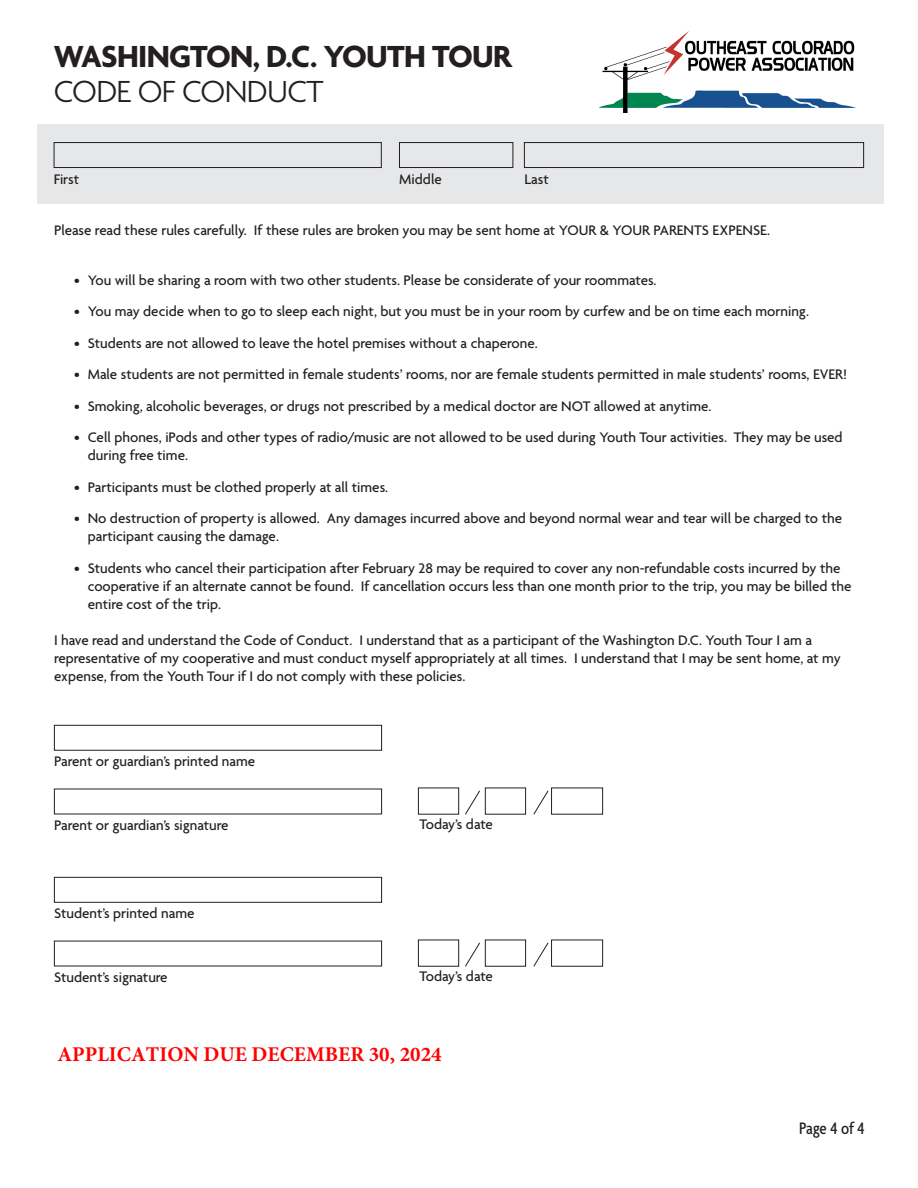
<style>
.page{position:relative;width:918px;height:1188px;background:#fff}
.page>*{position:absolute;margin:0;border:0;box-sizing:border-box;transform-origin:0 0}
.t1{font:700 33px "Agenda";letter-spacing:-.02em;color:#231f20}
.t2{font:300 33px "Agenda";letter-spacing:-.02em;color:#231f20}
.t3{font:700 21px "Minion Pro";color:#f00}
.t4{font:500 condensed 18px "Agenda";letter-spacing:-.01em;color:#231f20}
.t5{font:500 15px/18px "Agenda";color:#231f20}
</style>
<div class="page">
<div style="left:37px;top:124px;width:846px;height:80px;background:#e6e7e8"></div>
<div style="left:54px;top:142px;width:327px;height:26px;border:1px solid #231f20"></div>
<div style="left:54px;top:725px;width:328px;height:25px;border:1px solid #231f20"></div>
<div style="left:54px;top:877px;width:328px;height:25px;border:1px solid #231f20"></div>
<div style="left:399px;top:142px;width:114px;height:26px;border:1px solid #231f20"></div>
<div style="left:524px;top:142px;width:340px;height:26px;border:1px solid #231f20"></div>
<div style="left:418px;top:788px;width:41px;height:26px;border:1px solid #231f20"></div>
<div style="left:418px;top:940px;width:41px;height:26px;border:1px solid #231f20"></div>
<div style="left:485px;top:788px;width:41px;height:26px;border:1px solid #231f20"></div>
<div style="left:485px;top:940px;width:41px;height:26px;border:1px solid #231f20"></div>
<div style="left:551px;top:788px;width:52px;height:26px;border:1px solid #231f20"></div>
<div style="left:551px;top:940px;width:52px;height:26px;border:1px solid #231f20"></div>
<svg style="left:465px;top:790px;width:15px;height:25px"></svg>
<svg style="left:465px;top:942px;width:15px;height:25px"></svg>
<svg style="left:533px;top:790px;width:16px;height:25px"></svg>
<svg style="left:533px;top:942px;width:16px;height:25px"></svg>
<img style="left:600px;top:31px;width:255px;height:82px">
<h1 class="t1" style="left:54px;top:39px;width:460px">WASHINGTON, D.C. YOUTH TOUR</h1>
<h1 class="t2" style="left:54px;top:73px;width:272px">CODE OF CONDUCT</h1>
<p class="t5" style="left:54px;top:171px;width:27px">First</p>
<p class="t5" style="left:399px;top:171px;width:44px">Middle</p>
<p class="t5" style="left:524px;top:171px;width:26px">Last</p>
<p class="t5" style="left:54px;top:222px;width:718px">Please read these rules carefully. If these rules are broken you may be sent home at YOUR &amp; YOUR PARENTS EXPENSE.</p>
<p class="t5" style="left:74px;top:272px;width:584px">• You will be sharing a room with two other students. Please be considerate of your roommates.</p>
<p class="t5" style="left:74px;top:303px;width:736px">• You may decide when to go to sleep each night, but you must be in your room by curfew and be on time each morning.</p>
<p class="t5" style="left:74px;top:335px;width:465px">• Students are not allowed to leave the hotel premises without a chaperone.</p>
<p class="t5" style="left:74px;top:366px;width:774px">• Male students are not permitted in female students’ rooms, nor are female students permitted in male students’ rooms, EVER!</p>
<p class="t5" style="left:74px;top:398px;width:639px">• Smoking, alcoholic beverages, or drugs not prescribed by a medical doctor are NOT allowed at anytime.</p>
<p class="t5" style="left:88px;top:429px;width:756px;text-indent:-13px">• Cell phones, iPods and other types of radio/music are not allowed to be used during Youth Tour activities. They may be used during free time.</p>
<p class="t5" style="left:74px;top:479px;width:315px">• Participants must be clothed properly at all times.</p>
<p class="t5" style="left:88px;top:510px;width:756px;text-indent:-14px">• No destruction of property is allowed. Any damages incurred above and beyond normal wear and tear will be charged to the participant causing the damage.</p>
<p class="t5" style="left:88px;top:560px;width:765px;text-indent:-14px">• Students who cancel their participation after February 28 may be required to cover any non-refundable costs incurred by the cooperative if an alternate cannot be found. If cancellation occurs less than one month prior to the trip, you may be billed the entire cost of the trip.</p>
<p class="t5" style="left:54px;top:632px;width:788px">I have read and understand the Code of Conduct. I understand that as a participant of the Washington D.C. Youth Tour I am a representative of my cooperative and must conduct myself appropriately at all times. I understand that I may be sent home, at my expense, from the Youth Tour if I do not comply with these policies.</p>
<p class="t5" style="left:54px;top:753px;width:203px">Parent or guardian’s printed name</p>
<p class="t5" style="left:54px;top:817px;width:176px">Parent or guardian’s signature</p>
<p class="t5" style="left:54px;top:905px;width:142px">Student’s printed name</p>
<p class="t5" style="left:54px;top:969px;width:115px">Student’s signature</p>
<p class="t5" style="left:419px;top:816px;width:75px">Today’s date</p>
<p class="t5" style="left:419px;top:968px;width:75px">Today’s date</p>
<h2 class="t3" style="left:57px;top:1040px;width:386px">APPLICATION DUE DECEMBER 30, 2024</h2>
<p class="t4" style="left:799px;top:1119px;width:67px">Page 4 of 4</p>
</div>
